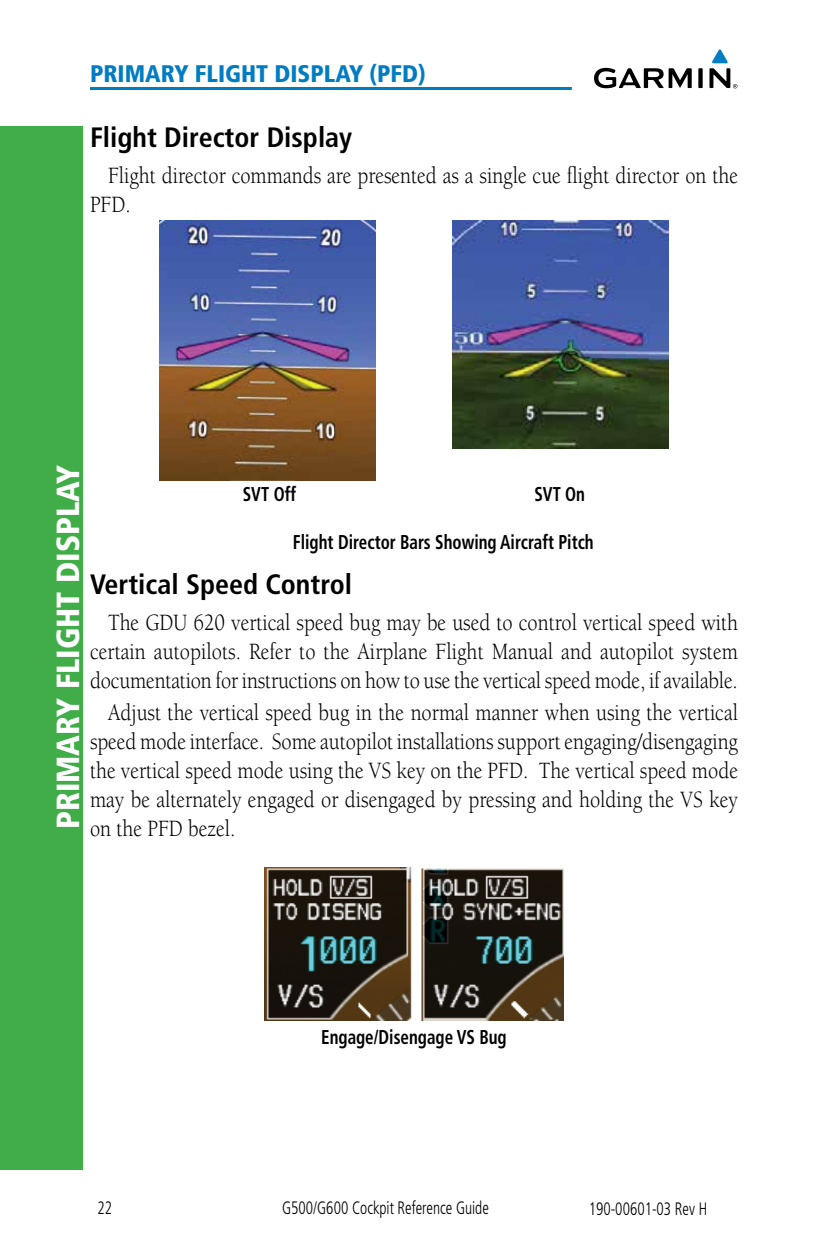
<style>
.page{position:relative;width:828px;height:1260px;background:#fff}
.page>*{position:absolute;margin:0;border:0;box-sizing:border-box;transform-origin:0 0}
.t1{font:900 condensed 32px "Frutiger";color:#fff}
.t2{font:700 condensed 28px "Frutiger";color:#000}
.t3{font:24px/28.8px "Berkeley";color:#000;text-align:justify;scale:.85 1}
.t4{font:900 condensed 24px "Frutiger";color:#007cc3}
.t5{font:700 condensed 20px "Frutiger";color:#000;scale:.85 1}
.t6{font:300 condensed 18px "Frutiger";color:#000;scale:.85 1}
</style>
<div class="page">
<hr style="left:90px;top:87px;width:482px;height:3px;background:#007cc3">
<svg style="left:594px;top:50px;width:143px;height:38px"></svg>
<div style="left:0;top:126px;width:87px;height:1044px;background:#41ad49"></div>
<div style="left:83px;top:126px;width:8px;height:1044px;background:#fff"></div>
<img style="left:159px;top:220px;width:216px;height:260px">
<img style="left:453px;top:220px;width:216px;height:228px">
<img style="left:264px;top:867px;width:300px;height:153px">
<p class="t4" style="left:90px;top:59px;width:337px">PRIMARY FLIGHT DISPLAY (PFD)</p>
<p class="t2" style="left:90px;top:121px;width:264px">Flight Director Display</p>
<p class="t3" style="left:90px;top:162px;width:764px;text-indent:18px">Flight director commands are presented as a single cue flight director on the<br>PFD.</p>
<h1 class="t1" style="left:49px;top:829px;width:366px;rotate:-90deg">PRIMARY FLIGHT DISPLAY</h1>
<p class="t5" style="left:243px;top:483px;width:64px">SVT Off</p>
<p class="t5" style="left:534px;top:483px;width:61px">SVT On</p>
<p class="t5" style="left:293px;top:530px;width:355px">Flight Director Bars Showing Aircraft Pitch</p>
<p class="t2" style="left:90px;top:568px;width:264px">Vertical Speed Control</p>
<p class="t3" style="left:90px;top:609px;width:764px;text-indent:18px">The GDU 620 vertical speed bug may be used to control vertical speed with certain autopilots. Refer to the Airplane Flight Manual and autopilot system documentation for instructions on how to use the vertical speed mode, if available.</p>
<p class="t3" style="left:90px;top:699px;width:764px;text-indent:18px">Adjust the vertical speed bug in the normal manner when using the vertical speed mode interface. Some autopilot installations support engaging/disengaging the vertical speed mode using the VS key on the PFD. The vertical speed mode may be alternately engaged or disengaged by pressing and holding the VS key on the PFD bezel.</p>
<p class="t5" style="left:321px;top:1026px;width:220px">Engage/Disengage VS Bug</p>
<p class="t6" style="left:98px;top:1198px;width:19px">22</p>
<p class="t6" style="left:282px;top:1197px;width:245px">G500/G600 Cockpit Reference Guide</p>
<p class="t6" style="left:589px;top:1198px;width:141px">190-00601-03 Rev H</p>
</div>
